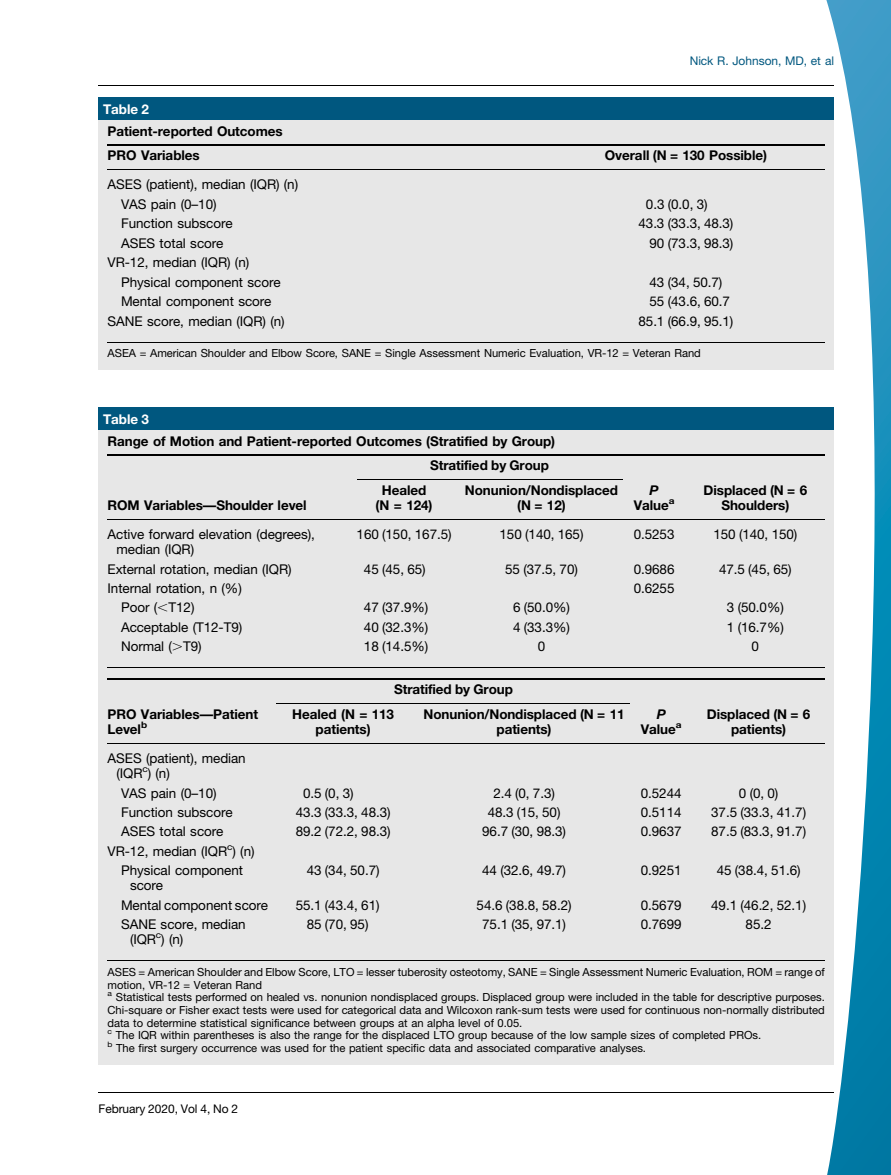
<style>
.page{position:relative;width:891px;height:1175px;background:#fff}
.page>*{position:absolute;margin:0;border:0;box-sizing:border-box;transform-origin:0 0}
.t1{font:13.5px/19.5px "Adv OT7 fe 89 a 09";color:#000}
.t2{font:13.5px/14.9px "Adv O Td 1 f 5 cc 91.B";color:#000;text-align:center}
.t3{font:13.5px "Adv O Td 1 f 5 cc 91.B";color:#fff}
.t4{font:13.5px "Adv O Tfadd 598 a.BI";color:#000}
.t5{font:12px "Adv OT7 fe 89 a 09";color:#00577f}
.t6{font:12px "Adv OT7 fe 89 a 09";color:#000}
.t7{font:11.25px/12.8px "Adv OT7 fe 89 a 09";color:#000}
.s1{font-style:inherit}
.s2{font-family:"Adv PS586 B"}
</style>
<div class="page">
<svg style="left:824px;top:0;width:67px;height:1174px"></svg>
<div style="left:99px;top:136px;width:735px;height:208px;background:#e7e7e7"></div>
<hr style="left:108px;top:144px;width:717px;height:1px;background:#000">
<hr style="left:108px;top:342px;width:717px;height:1px;background:#000">
<hr style="left:108px;top:169px;width:717px;height:1px;background:#000">
<div style="left:99px;top:98px;width:735px;height:22px;background:#00577f"></div>
<div style="left:99px;top:120px;width:735px;height:16px;background:#e7e7e7"></div>
<div style="left:99px;top:344px;width:735px;height:26px;background:#e7e7e7"></div>
<div style="left:99px;top:446px;width:735px;height:517px;background:#e7e7e7"></div>
<hr style="left:108px;top:454px;width:717px;height:1px;background:#000">
<hr style="left:108px;top:667px;width:717px;height:1px;background:#000">
<hr style="left:357px;top:479px;width:265px;height:1px;background:#000">
<hr style="left:108px;top:519px;width:717px;height:1px;background:#000">
<hr style="left:108px;top:678px;width:717px;height:1px;background:#000">
<hr style="left:108px;top:960px;width:717px;height:1px;background:#000">
<hr style="left:277px;top:703px;width:353px;height:1px;background:#000">
<hr style="left:108px;top:743px;width:717px;height:1px;background:#000">
<div style="left:99px;top:407px;width:735px;height:23px;background:#00577f"></div>
<div style="left:99px;top:430px;width:735px;height:16px;background:#e7e7e7"></div>
<div style="left:99px;top:963px;width:735px;height:101px;background:#e7e7e7"></div>
<hr style="left:99px;top:85px;width:735px;height:1px;background:#000">
<hr style="left:99px;top:1092px;width:735px;height:1px;background:#000">
<p class="t3" style="left:103px;top:104px;width:47px">Table 2</p>
<p class="t2" style="left:108px;top:121px;width:177px;line-height:23.9px;text-align:left">Patient-reported Outcomes<br>PRO Variables</p>
<p class="t1" style="left:121px;top:176px;width:179px;text-indent:-13px">ASES (patient), median (IQR) (n)<br>VAS pain (0<span class="s1">–</span>10)</p>
<p class="t5" style="left:690px;top:57px;width:146px">Nick R. Johnson, MD, et al</p>
<p class="t2" style="left:605px;top:149px;width:164px">Overall (N = 130 Possible)</p>
<p class="t1" style="left:646px;top:196px;width:63px">0.3 (0.0, 3)</p>
<p class="t1" style="left:121px;top:215px;width:113px">Function subscore</p>
<p class="t1" style="left:638px;top:215px;width:96px">43.3 (33.3, 48.3)</p>
<p class="t1" style="left:121px;top:235px;width:104px">ASES total score</p>
<p class="t1" style="left:650px;top:235px;width:85px">90 (73.3, 98.3)</p>
<p class="t1" style="left:121px;top:254px;width:161px;text-indent:-13px">VR-12, median (IQR) (n)<br>Physical component score</p>
<p class="t1" style="left:650px;top:273px;width:74px">43 (34, 50.7)</p>
<p class="t1" style="left:121px;top:293px;width:152px">Mental component score</p>
<p class="t1" style="left:650px;top:293px;width:82px">55 (43.6, 60.7</p>
<p class="t1" style="left:108px;top:312px;width:178px">SANE score, median (IQR) (n)</p>
<p class="t1" style="left:638px;top:312px;width:96px">85.1 (66.9, 95.1)</p>
<p class="t7" style="left:108px;top:348px;width:595px">ASEA = American Shoulder and Elbow Score, SANE = Single Assessment Numeric Evaluation, VR-12 = Veteran Rand</p>
<p class="t3" style="left:103px;top:414px;width:47px">Table 3</p>
<p class="t2" style="left:108px;top:435px;width:449px">Range of Motion and Patient-reported Outcomes (Stratified by Group)</p>
<p class="t2" style="left:108px;top:499px;width:201px">ROM Variables<span class="s1">—</span>Shoulder level</p>
<p class="t2" style="left:430px;top:459px;width:120px">Stratified by Group</p>
<p class="t2" style="left:376px;top:484px;width:58px">Healed (N = 124)</p>
<p class="t2" style="left:465px;top:484px;width:155px">Nonunion/Nondisplaced (N = 12)</p>
<p class="t4" style="left:650px;top:482px;width:10px">P</p>
<p class="t2" style="left:634px;top:499px;width:42px">Value<sup>a</sup></p>
<p class="t2" style="left:704px;top:484px;width:105px">Displaced (N = 6<br>Shoulders)</p>
<p class="t1" style="left:117px;top:528px;width:200px;line-height:15px;text-indent:-9px">Active forward elevation (degrees), median (IQR)</p>
<p class="t1" style="left:357px;top:526px;width:96px">160 (150, 167.5)</p>
<p class="t1" style="left:500px;top:526px;width:85px">150 (140, 165)</p>
<p class="t1" style="left:634px;top:526px;width:42px">0.5253</p>
<p class="t1" style="left:713px;top:526px;width:85px">150 (140, 150)</p>
<p class="t1" style="left:108px;top:560px;width:185px">External rotation, median (IQR)</p>
<p class="t1" style="left:364px;top:560px;width:63px">45 (45, 65)</p>
<p class="t1" style="left:505px;top:560px;width:74px">55 (37.5, 70)</p>
<p class="t1" style="left:634px;top:560px;width:42px">0.9686</p>
<p class="t1" style="left:719px;top:560px;width:74px">47.5 (45, 65)</p>
<p class="t1" style="left:108px;top:580px;width:136px">Internal rotation, n (%)</p>
<p class="t1" style="left:634px;top:580px;width:42px">0.6255</p>
<p class="t1" style="left:121px;top:599px;width:75px">Poor (<span class="s2">,</span>T12)</p>
<p class="t1" style="left:364px;top:599px;width:66px">47 (37.9%)</p>
<p class="t1" style="left:513px;top:599px;width:58px">6 (50.0%)</p>
<p class="t1" style="left:727px;top:599px;width:58px">3 (50.0%)</p>
<p class="t1" style="left:121px;top:618px;width:123px">Acceptable (T12-T9)</p>
<p class="t1" style="left:364px;top:618px;width:66px">40 (32.3%)</p>
<p class="t1" style="left:513px;top:618px;width:58px">4 (33.3%)</p>
<p class="t1" style="left:727px;top:618px;width:58px">1 (16.7%)</p>
<p class="t1" style="left:121px;top:638px;width:82px">Normal (<span class="s2">.</span>T9)</p>
<p class="t1" style="left:364px;top:638px;width:66px">18 (14.5%)</p>
<p class="t1" style="left:538px;top:638px;width:9px">0</p>
<p class="t1" style="left:752px;top:638px;width:9px">0</p>
<p class="t2" style="left:108px;top:708px;width:152px;text-align:left">PRO Variables<span class="s1">—</span>Patient<br>Level<sup>b</sup></p>
<p class="t2" style="left:394px;top:683px;width:120px">Stratified by Group</p>
<p class="t2" style="left:292px;top:708px;width:103px">Healed (N = 113 patients)</p>
<p class="t2" style="left:424px;top:708px;width:202px">Nonunion/Nondisplaced (N = 11 patients)</p>
<p class="t4" style="left:657px;top:706px;width:10px">P</p>
<p class="t2" style="left:641px;top:723px;width:42px">Value<sup>a</sup></p>
<p class="t2" style="left:707px;top:708px;width:105px">Displaced (N = 6 patients)</p>
<p class="t1" style="left:117px;top:752px;width:131px;line-height:15px;text-indent:-9px">ASES (patient), median (IQR<sup>c</sup>) (n)</p>
<p class="t1" style="left:121px;top:784px;width:97px">VAS pain (0<span class="s1">–</span>10)</p>
<p class="t1" style="left:303px;top:784px;width:52px">0.5 (0, 3)</p>
<p class="t1" style="left:493px;top:784px;width:63px">2.4 (0, 7.3)</p>
<p class="t1" style="left:641px;top:784px;width:42px">0.5244</p>
<p class="t1" style="left:739px;top:784px;width:41px">0 (0, 0)</p>
<p class="t1" style="left:121px;top:803px;width:113px">Function subscore</p>
<p class="t1" style="left:296px;top:803px;width:96px">43.3 (33.3, 48.3)</p>
<p class="t1" style="left:488px;top:803px;width:74px">48.3 (15, 50)</p>
<p class="t1" style="left:641px;top:803px;width:42px">0.5114</p>
<p class="t1" style="left:711px;top:803px;width:96px">37.5 (33.3, 41.7)</p>
<p class="t1" style="left:121px;top:823px;width:104px">ASES total score</p>
<p class="t1" style="left:296px;top:823px;width:96px">89.2 (72.2, 98.3)</p>
<p class="t1" style="left:482px;top:823px;width:85px">96.7 (30, 98.3)</p>
<p class="t1" style="left:641px;top:823px;width:42px">0.9637</p>
<p class="t1" style="left:711px;top:823px;width:96px">87.5 (83.3, 91.7)</p>
<p class="t1" style="left:108px;top:842px;width:148px;text-align:center">VR-12, median (IQR<sup>c</sup>) (n)<br>Physical component</p>
<p class="t1" style="left:130px;top:877px;width:35px">score</p>
<p class="t1" style="left:307px;top:862px;width:74px">43 (34, 50.7)</p>
<p class="t1" style="left:482px;top:862px;width:85px">44 (32.6, 49.7)</p>
<p class="t1" style="left:641px;top:862px;width:42px">0.9251</p>
<p class="t1" style="left:717px;top:862px;width:85px">45 (38.4, 51.6)</p>
<p class="t1" style="left:121px;top:896px;width:148px">Mental component score</p>
<p class="t1" style="left:296px;top:896px;width:85px">55.1 (43.4, 61)</p>
<p class="t1" style="left:477px;top:896px;width:96px">54.6 (38.8, 58.2)</p>
<p class="t1" style="left:641px;top:896px;width:42px">0.5679</p>
<p class="t1" style="left:711px;top:896px;width:96px">49.1 (46.2, 52.1)</p>
<p class="t1" style="left:130px;top:918px;width:117px;line-height:14.9px;text-indent:-9px">SANE score, median (IQR<sup>c</sup>) (n)</p>
<p class="t1" style="left:307px;top:916px;width:63px">85 (70, 95)</p>
<p class="t1" style="left:482px;top:916px;width:85px">75.1 (35, 97.1)</p>
<p class="t1" style="left:641px;top:916px;width:42px">0.7699</p>
<p class="t1" style="left:746px;top:916px;width:27px">85.2</p>
<p class="t7" style="left:108px;top:966px;width:719px">ASES = American Shoulder and Elbow Score, LTO = lesser tuberosity osteotomy, SANE = Single Assessment Numeric Evaluation, ROM = range of motion, VR-12 = Veteran Rand<br><sup>a</sup> Statistical tests performed on healed vs. nonunion nondisplaced groups. Displaced group were included in the table for descriptive purposes.<br>Chi-square or Fisher exact tests were used for categorical data and Wilcoxon rank-sum tests were used for continuous non-normally distributed data to determine statistical significance between groups at an alpha level of 0.05.<br><sup>c</sup> The IQR within parentheses is also the range for the displaced LTO group because of the low sample sizes of completed PROs.<br><sup>b</sup> The first surgery occurrence was used for the patient specific data and associated comparative analyses.</p>
<p class="t6" style="left:99px;top:1104px;width:141px">February 2020, Vol 4, No 2</p>
</div>
